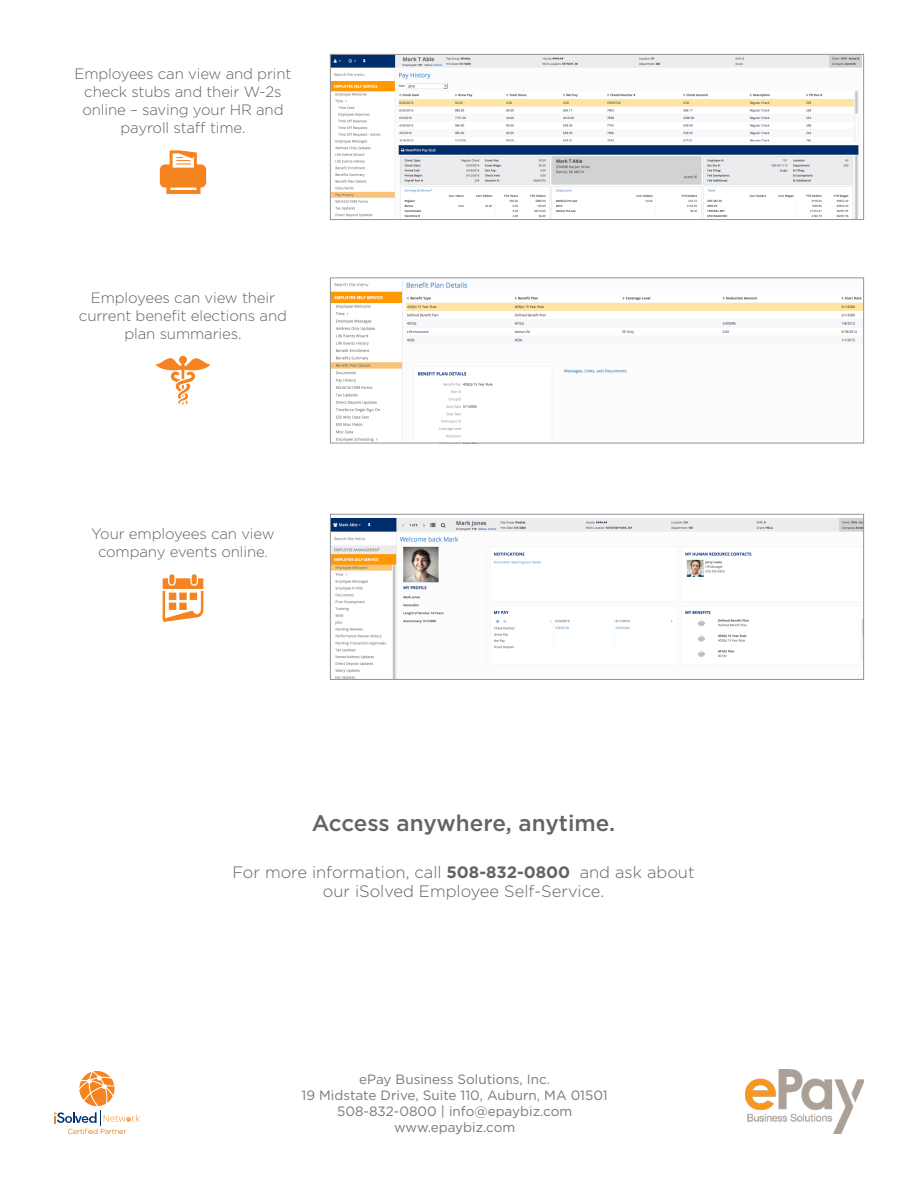
<style>
.page{position:relative;width:918px;height:1188px;background:#fff}
.page>*{position:absolute;margin:0;border:0;box-sizing:border-box;transform-origin:0 0}
.t1{font:500 22.5px "Gotham";color:#636366}
.t2{font:300 16.5px "Gotham";color:#636366}
.t3{font:300 15px/18px "Gotham";letter-spacing:-.01em;color:#636366;text-align:center}
.t4{font:13.5px "Gotham";color:#76787b}
.s1{font-weight:700}
</style>
<div class="page">
<img style="left:332px;top:56px;width:530px;height:162px">
<div style="left:330px;top:54px;width:534px;height:166px;border:1px solid #939598"></div>
<svg style="left:160px;top:150px;width:46px;height:44px"></svg>
<img style="left:332px;top:280px;width:530px;height:161px">
<div style="left:330px;top:278px;width:534px;height:165px;border:1px solid #939598"></div>
<svg style="left:156px;top:356px;width:54px;height:49px"></svg>
<img style="left:332px;top:518px;width:530px;height:160px">
<div style="left:330px;top:514px;width:534px;height:166px;border:1px solid #939598"></div>
<svg style="left:163px;top:574px;width:40px;height:48px"></svg>
<svg style="left:54px;top:1071px;width:86px;height:63px"></svg>
<img style="left:745px;top:1069px;width:119px;height:64px">
<p class="t3" style="left:74px;top:65px;width:219px">Employees can view and print check stubs and their W-2s online – saving your HR and payroll staff time.</p>
<p class="t3" style="left:79px;top:288px;width:210px">Employees can view their current benefit elections and plan summaries.</p>
<p class="t3" style="left:91px;top:525px;width:185px">Your employees can view company events online.</p>
<p class="t1" style="left:312px;top:808px;width:305px">Access anywhere, anytime.</p>
<p class="t2" style="left:232px;top:861px;width:464px">For more information, call <span class="s1">508-832-0800</span> and ask about</p>
<p class="t2" style="left:323px;top:881px;width:283px">our iSolved Employee Self-Service.</p>
<p class="t4" style="left:359px;top:1070px;width:193px">ePay Business Solutions, Inc.</p>
<p class="t4" style="left:302px;top:1086px;width:308px">19 Midstate Drive, Suite 110, Auburn, MA 01501</p>
<p class="t4" style="left:337px;top:1103px;width:237px">508-832-0800 | info@epaybiz.com</p>
<p class="t4" style="left:394px;top:1119px;width:123px">www.epaybiz.com</p>
</div>
